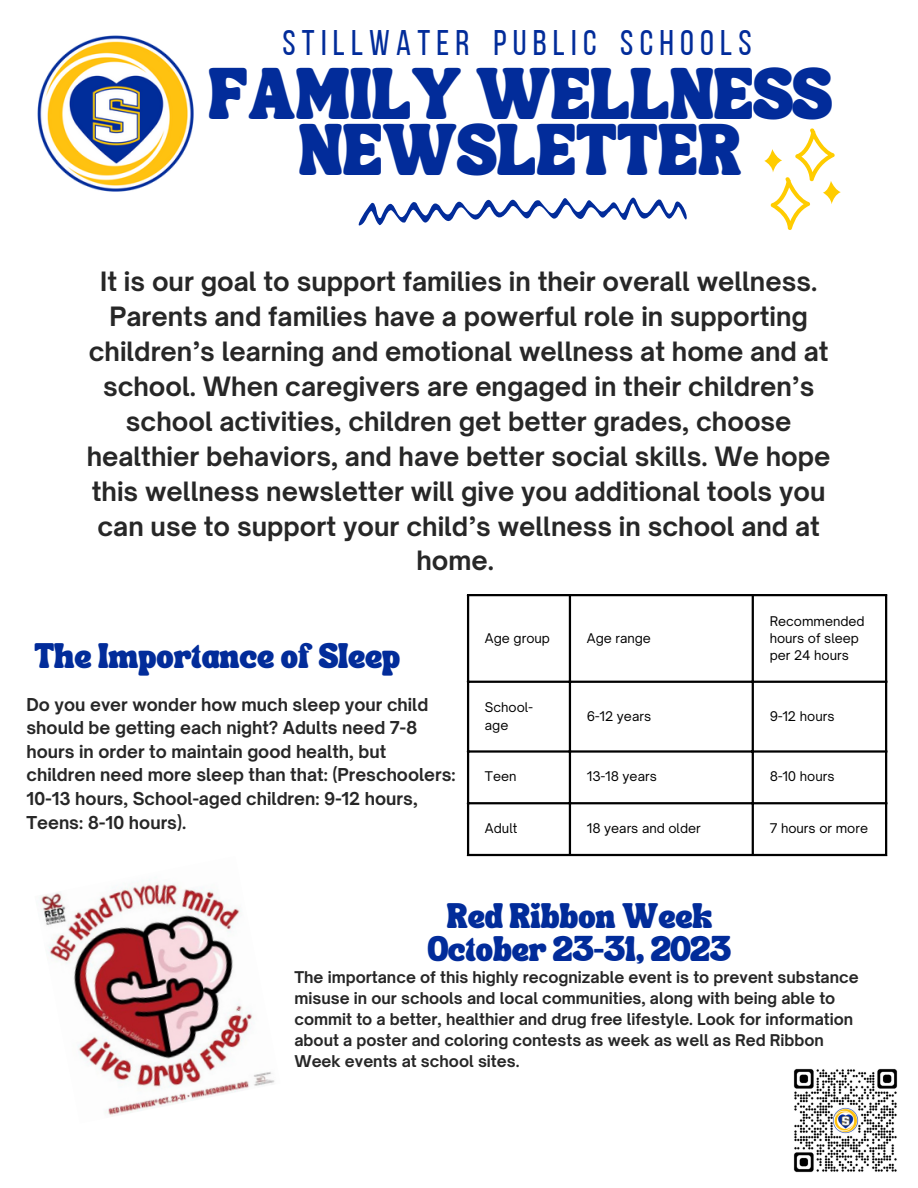
<style>
.page{position:relative;width:918px;height:1188px;background:#fff}
.page>*{position:absolute;margin:0;border:0;box-sizing:border-box;transform-origin:0 0}
.t1{font:35.55px/56.2px "TANSONGBIRD";letter-spacing:.01em;color:#022c9a;text-align:center}
.t2{font:35.55px "Bebas Neue";letter-spacing:.175em;color:#022c9a}
.t3{font:700 25.5px/34.8px "Open Sauce One";color:#272727;text-align:center}
.t4{font:17.25px "TANSONGBIRD";color:#022c9a}
.t5{font:700 16.95px/23.7px "Open Sauce One";color:#272727}
.t6{font:700 15.45px/21.1px "Open Sauce One";color:#272727}
.t7{font:12.75px/17.1px "Open Sauce One";color:#000}
</style>
<div class="page">
<img style="left:40px;top:877px;width:235px;height:239px">
<svg style="left:358px;top:197px;width:329px;height:29px"></svg>
<svg style="left:765px;top:128px;width:76px;height:102px"></svg>
<hr style="left:467px;top:596px;width:2px;height:258px;background:#000">
<hr style="left:569px;top:596px;width:2px;height:258px;background:#000">
<hr style="left:752px;top:596px;width:2px;height:258px;background:#000">
<hr style="left:885px;top:596px;width:2px;height:258px;background:#000">
<hr style="left:467px;top:594px;width:420px;height:2px;background:#000">
<hr style="left:467px;top:681px;width:420px;height:2px;background:#000">
<hr style="left:467px;top:750px;width:420px;height:3px;background:#000">
<hr style="left:467px;top:802px;width:420px;height:2px;background:#000">
<hr style="left:467px;top:854px;width:420px;height:2px;background:#000">
<img style="left:37px;top:35px;width:157px;height:157px">
<img style="left:793px;top:1068px;width:105px;height:105px">
<p class="t2" style="left:283px;top:28px;width:471px">STILLWATER PUBLIC SCHOOLS</p>
<p class="t1" style="left:209px;top:78px;width:625px">FAMILY WELLNESS<br>NEWSLETTER</p>
<p class="t3" style="left:87px;top:264px;width:745px">It is our goal to support families in their overall wellness.<br>Parents and families have a powerful role in supporting children’s learning and emotional wellness at home and at school. When caregivers are engaged in their children’s school activities, children get better grades, choose healthier behaviors, and have better social skills. We hope this wellness newsletter will give you additional tools you can use to support your child’s wellness in school and at home.</p>
<p class="t4" style="left:34px;top:652px;width:367px">The Importance of Sleep</p>
<p class="t5" style="left:27px;top:692px;width:431px">Do you ever wonder how much sleep your child should be getting each night? Adults need 7-8 hours in order to maintain good health, but children need more sleep than that: (Preschoolers:<br>10-13 hours, School-aged children: 9-12 hours, Teens: 8-10 hours).</p>
<p class="t7" style="left:485px;top:629px;width:67px">Age group</p>
<p class="t7" style="left:587px;top:629px;width:66px">Age range</p>
<p class="t7" style="left:770px;top:612px;width:97px">Recommended hours of sleep per 24 hours</p>
<p class="t7" style="left:485px;top:699px;width:49px">School&shy;age</p>
<p class="t7" style="left:587px;top:708px;width:66px">6-12 years</p>
<p class="t7" style="left:770px;top:708px;width:66px">9-12 hours</p>
<p class="t7" style="left:485px;top:768px;width:33px">Teen</p>
<p class="t7" style="left:587px;top:768px;width:71px">13-18 years</p>
<p class="t7" style="left:770px;top:768px;width:66px">8-10 hours</p>
<p class="t7" style="left:485px;top:819px;width:34px">Adult</p>
<p class="t7" style="left:587px;top:819px;width:116px">18 years and older</p>
<p class="t7" style="left:770px;top:819px;width:100px">7 hours or more</p>
<p class="t4" style="left:447px;top:911px;width:267px">Red Ribbon Week</p>
<p class="t4" style="left:428px;top:945px;width:304px">October 23-31, 2023</p>
<p class="t6" style="left:294px;top:966px;width:566px">The importance of this highly recognizable event is to prevent substance misuse in our schools and local communities, along with being able to commit to a better, healthier and drug free lifestyle. Look for information about a poster and coloring contests as week as well as Red Ribbon Week events at school sites.</p>
</div>
